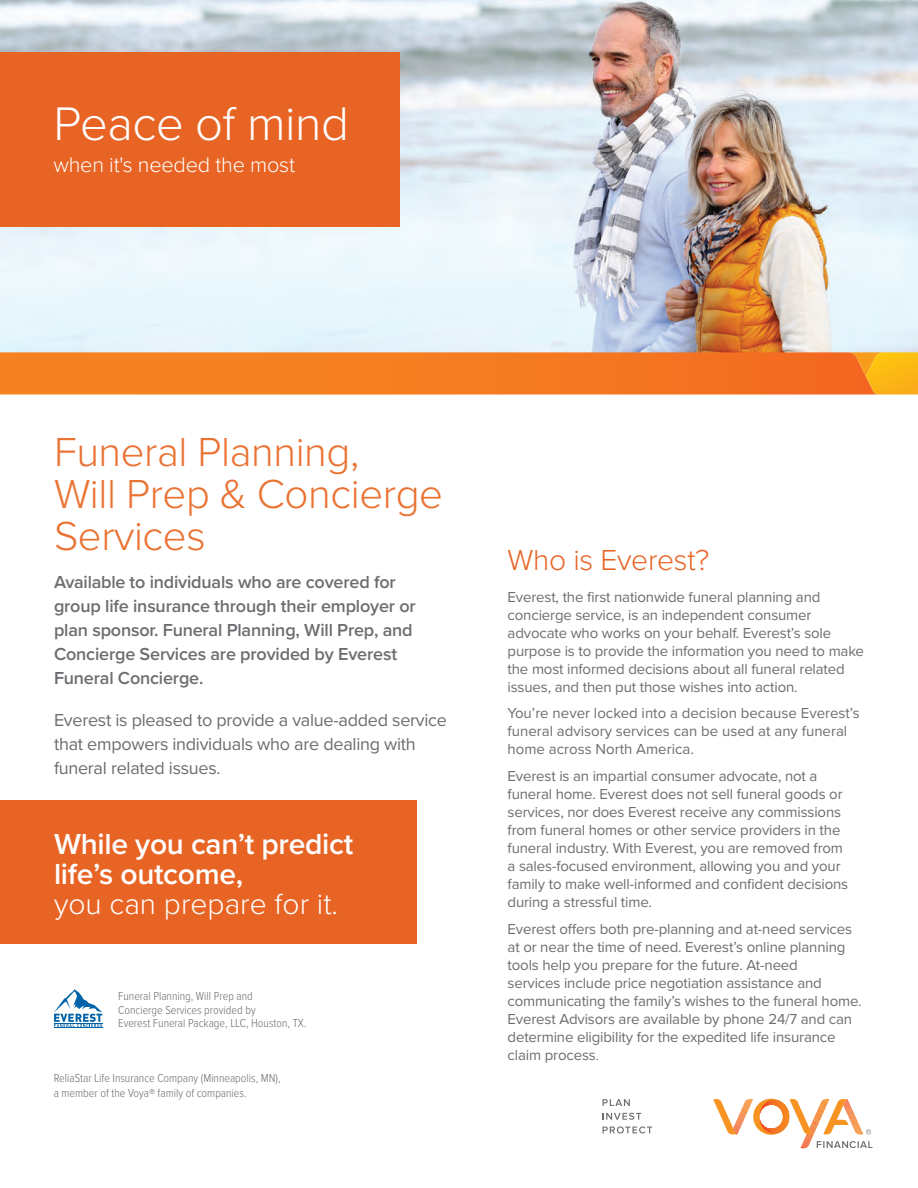
<style>
.page{position:relative;width:918px;height:1188px;background:#fff}
.page>*{position:absolute;margin:0;border:0;box-sizing:border-box;transform-origin:0 0}
.t1{font:300 48.9px "Proxima Nova";letter-spacing:-.01em;color:#fff}
.t2{font:300 42px/42px "Proxima Nova";letter-spacing:-.01em;color:#ea7232}
.t3{font:600 30px/30px "Proxima Nova";letter-spacing:-.01em;color:#fff}
.t4{font:300 30px "Proxima Nova";color:#fff}
.t5{font:300 30px "Proxima Nova";letter-spacing:-.01em;color:#e86424}
.t6{font:300 21.75px "Proxima Nova";letter-spacing:-.01em;color:#fff}
.t7{font:600 18px/24px "Proxima Nova";letter-spacing:-.01em;color:#6c6d70}
.t8{font:18px/24px "Proxima Nova";letter-spacing:-.015em;color:#6c6d70}
.t9{font:15px/18px "Proxima Nova";letter-spacing:-.01em;color:#6c6d70}
.t10{font:300 12px/13.5px "Proxima Nova Cond";color:#6c6d70}
.s1{font-size:13.5px}
</style>
<div class="page">
<img style="left:0;top:0;width:918px;height:352px">
<div style="left:0;top:52px;width:399px;height:174px;background:#e86424"></div>
<svg style="left:54px;top:989px;width:48px;height:38px"></svg>
<hr style="left:54px;top:1023px;width:48px;height:1px;background:#0163a7">
<hr style="left:54px;top:1028px;width:48px;height:1px;background:#0163a7">
<svg style="left:0;top:352px;width:918px;height:43px;background:#f47f24"></svg>
<div style="left:0;top:800px;width:417px;height:144px;background:#e86424"></div>
<svg style="left:713px;top:1098px;width:160px;height:51px"></svg>
<svg style="left:603px;top:1099px;width:27px;height:7px"></svg>
<svg style="left:603px;top:1113px;width:38px;height:7px"></svg>
<svg style="left:603px;top:1126px;width:49px;height:7px"></svg>
<h1 class="t1" style="left:53px;top:87px;width:297px">Peace of mind</h1>
<h3 class="t6" style="left:53px;top:149px;width:243px">when it's needed the most</h3>
<h2 class="t2" style="left:54px;top:429px;width:391px">Funeral Planning,<br>Will Prep &amp; Concierge<br>Services</h2>
<p class="t7" style="left:54px;top:569px;width:363px">Available to individuals who are covered for group life insurance through their employer or plan sponsor. Funeral Planning, Will Prep, and Concierge Services are provided by Everest Funeral Concierge.</p>
<p class="t8" style="left:54px;top:707px;width:395px">Everest is pleased to provide a value-added service that empowers individuals who are dealing with funeral related issues.</p>
<h3 class="t3" style="left:54px;top:828px;width:301px">While you can’t predict life’s outcome,</h3>
<h3 class="t4" style="left:54px;top:882px;width:286px">you can prepare for it.</h3>
<p class="t10" style="left:118px;top:990px;width:190px">Funeral Planning, Will Prep and<br>Concierge Services provided by<br>Everest Funeral Package, LLC, Houston, TX.</p>
<p class="t10" style="left:54px;top:1071px;width:228px;line-height:15px">ReliaStar Life Insurance Company (Minneapolis, MN), a member of the Voya® family of companies.</p>
<h3 class="t5" style="left:508px;top:538px;width:203px">Who is Everest?</h3>
<p class="t9" style="left:508px;top:587px;width:358px">Everest, the first nationwide funeral planning and concierge service, is an independent consumer advocate who works on your behalf. Everest’s sole purpose is to provide the information you need to make the most informed decisions about all funeral related issues, and then put those wishes into action.</p>
<p class="t9" style="left:508px;top:704px;width:354px">You’re never locked into a decision because Everest’s funeral advisory services can be used at any funeral home across North America.</p>
<p class="t9" style="left:508px;top:766px;width:342px">Everest is an impartial consumer advocate, not a funeral home. Everest does not sell funeral goods or services, nor does Everest receive any commissions from funeral homes or other service providers in the funeral industry. With Everest, you are removed from a sales-focused environment, allowing you and your family to make well-informed and confident decisions during a stressful time.</p>
<p class="t9" style="left:508px;top:919px;width:356px">Everest offers both pre-planning and at-need services at or near the time of need. Everest’s online planning tools help you prepare for the future. At-need<br>services include price negotiation assistance and communicating the family’s wishes to the funeral home.<br>Everest Advisors are available by phone 24/7 and can determine eligibility for the expedited life insurance claim process<span class="s1">.</span></p>
</div>
